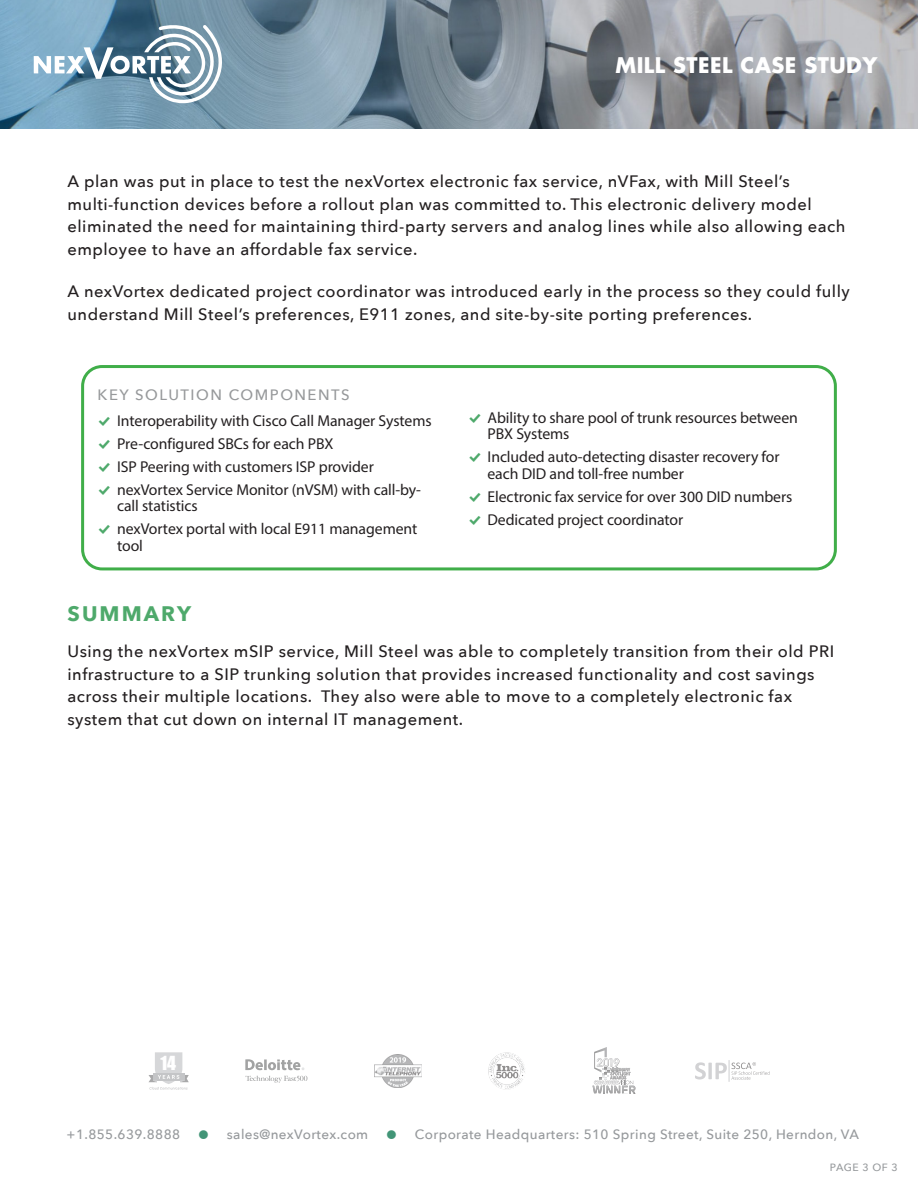
<style>
.page{position:relative;width:918px;height:1188px;background:#fff}
.page>*{position:absolute;margin:0;border:0;box-sizing:border-box;transform-origin:0 0}
.t1{font:700 21px "Futura";letter-spacing:.02em;color:#fff}
.Subhead{font:700 21px "Avenir Next";letter-spacing:.1em;color:#4ea96b}
.t2{font:17.85px "Impact";color:#fff}
.Body_Text__no_header{font:500 16.5px/22.5px "Avenir Next";letter-spacing:.03em;color:#231f20}
.Bullets{font:15.75px/16.5px "Myriad Pro";letter-spacing:-.005em;color:#231f20}
.Subhead-2{font:500 15px "Avenir Next";letter-spacing:.1em;color:#97999b}
.t3{font:500 13.5px "Avenir Next";letter-spacing:.03em;color:#96999c}
.t4{font:500 10.5px "Avenir Next";letter-spacing:.04em;color:#96999c}
.s1{font-family:"Modern Pictograms";color:#4ea96b}
</style>
<div class="page">
<img style="left:0;top:0;width:918px;height:128px">
<svg style="left:245px;top:1059px;width:59px;height:11px"></svg>
<svg style="left:245px;top:1076px;width:62px;height:7px"></svg>
<svg style="left:695px;top:1060px;width:75px;height:22px"></svg>
<img style="left:488px;top:1052px;width:37px;height:37px">
<img style="left:374px;top:1054px;width:47px;height:34px">
<svg style="left:592px;top:1047px;width:44px;height:46px"></svg>
<svg style="left:148px;top:1052px;width:41px;height:38px"></svg>
<svg style="left:34px;top:25px;width:190px;height:78px"></svg>
<div style="left:81px;top:365px;width:756px;height:205px;border:3px solid #40ae49;border-radius:19px"></div>
<p class="t1" style="left:616px;top:51px;width:263px">MILL STEEL CASE STUDY</p>
<p class="Body_Text__no_header" style="left:68px;top:170px;width:780px">A plan was put in place to test the nexVortex electronic fax service, nVFax, with Mill Steel’s multi-function devices before a rollout plan was committed to. This electronic delivery model eliminated the need for maintaining third-party servers and analog lines while also allowing each employee to have an affordable fax service.</p>
<p class="Body_Text__no_header" style="left:68px;top:280px;width:784px">A nexVortex dedicated project coordinator was introduced early in the process so they could fully understand Mill Steel’s preferences, E911 zones, and site-by-site porting preferences.</p>
<p class="Subhead-2" style="left:98px;top:385px;width:254px">KEY SOLUTION COMPONENTS</p>
<p class="Bullets" style="left:98px;top:412px;width:336px"><span class="s1">%</span> Interoperability with Cisco Call Manager Systems</p>
<p class="Bullets" style="left:98px;top:435px;width:237px"><span class="s1">%</span> Pre-configured SBCs for each PBX</p>
<p class="Bullets" style="left:98px;top:458px;width:278px"><span class="s1">%</span> ISP Peering with customers ISP provider</p>
<p class="Bullets" style="left:117px;top:481px;width:305px;text-indent:-20px"><span class="s1">%</span> nexVortex Service Monitor (nVSM) with call-by&shy;call statistics</p>
<p class="Bullets" style="left:117px;top:521px;width:302px;text-indent:-20px"><span class="s1">%</span> nexVortex portal with local E911 management tool</p>
<p class="Bullets" style="left:488px;top:409px;width:312px;text-indent:-20px"><span class="s1">%</span> Ability to share pool of trunk resources between<br>PBX Systems</p>
<p class="Bullets" style="left:488px;top:448px;width:294px;text-indent:-20px"><span class="s1">%</span> Included auto-detecting disaster recovery for each DID and toll-free number</p>
<p class="Bullets" style="left:468px;top:488px;width:326px"><span class="s1">%</span> Electronic fax service for over 300 DID numbers</p>
<p class="Bullets" style="left:468px;top:511px;width:217px"><span class="s1">%</span> Dedicated project coordinator</p>
<p class="Subhead" style="left:68px;top:601px;width:125px">SUMMARY</p>
<p class="Body_Text__no_header" style="left:68px;top:640px;width:768px">Using the nexVortex mSIP service, Mill Steel was able to completely transition from their old PRI infrastructure to a SIP trunking solution that provides increased functionality and cost savings across their multiple locations. They also were able to move to a completely electronic fax system that cut down on internal IT management.</p>
<p class="t2" style="left:160px;top:1049px;width:17px">14</p>
<p class="t3" style="left:67px;top:1126px;width:115px">+1.855.639.8888</p>
<p class="t3" style="left:227px;top:1126px;width:143px">sales@nexVortex.com</p>
<p class="t3" style="left:415px;top:1126px;width:446px">Corporate Headquarters: 510 Spring Street, Suite 250, Herndon, VA</p>
<p class="t4" style="left:830px;top:1161px;width:69px">PAGE 3 OF 3</p>
</div>
